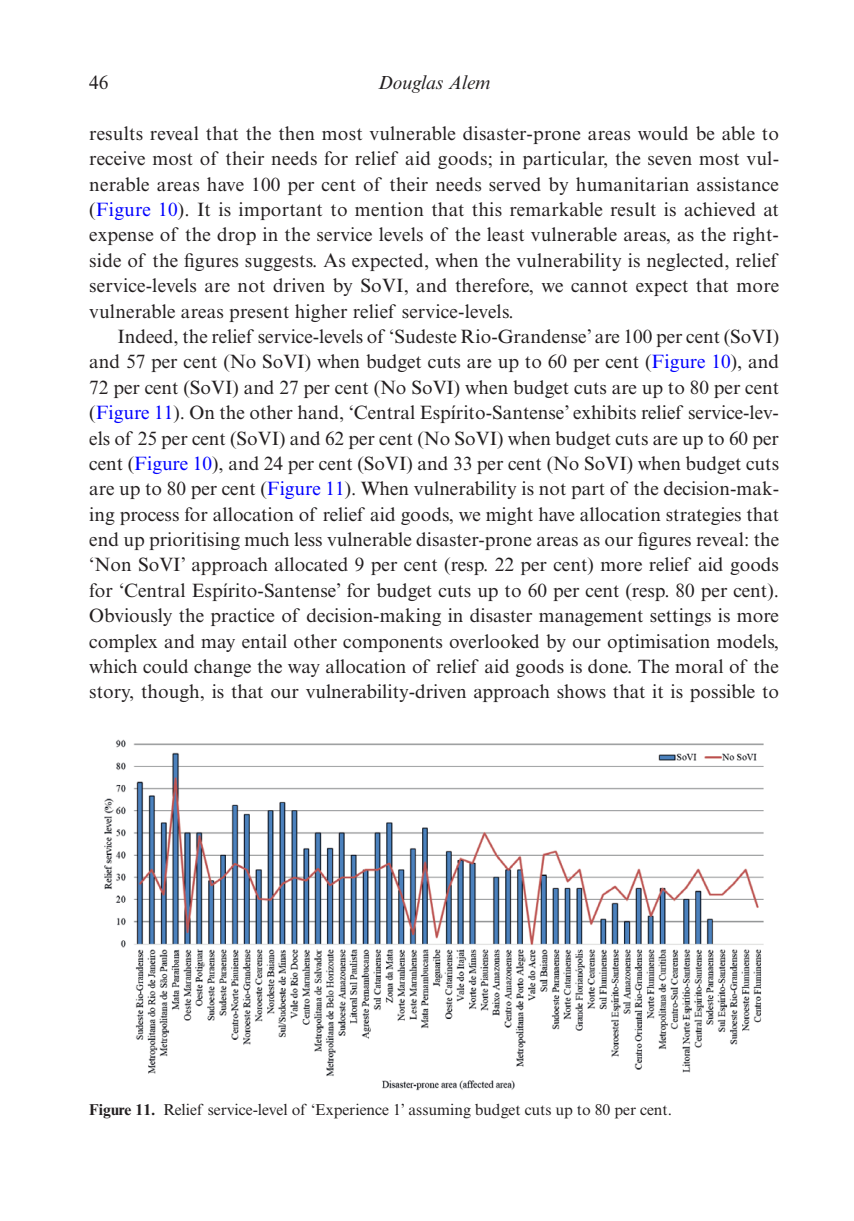
<style>
.page{position:relative;width:854px;height:1221px;background:#fff}
.page>*{position:absolute;margin:0;border:0;box-sizing:border-box;transform-origin:0 0}
.t1{font:19.25px/25.4px "Times New Roman MT Std";color:#231f20;text-align:justify}
.t2{font:italic 19.25px "Times New Roman MT Std";color:#231f20}
.t3{font:15.75px "Times New Roman MT Std";color:#231f20}
.s1{color:#00f}
.s2{font-weight:700}
</style>
<div class="page">
<img style="left:104px;top:739px;width:660px;height:352px">
<p class="t1" style="left:89px;top:70px;width:21px">46</p>
<p class="t2" style="left:378px;top:72px;width:114px">Douglas Alem</p>
<p class="t1" style="left:89px;top:121px;width:691px">results reveal that the then most vulnerable disaster-prone areas would be able to receive most of their needs for relief aid goods; in particular, the seven most vul&shy;nerable areas have 100 per cent of their needs served by humanitarian assistance (<span class="s1">Figure 10</span>). It is important to mention that this remarkable result is achieved at expense of the drop in the service levels of the least vulnerable areas, as the right&shy;side of the figures suggests. As expected, when the vulnerability is neglected, relief service-levels are not driven by SoVI, and therefore, we cannot expect that more vulnerable areas present higher relief service-levels.</p>
<p class="t1" style="left:89px;top:324px;width:691px;text-indent:28px">Indeed, the relief service-levels of ‘Sudeste Rio-Grandense’ are 100 per cent (SoVI) and 57 per cent (No SoVI) when budget cuts are up to 60 per cent (<span class="s1">Figure 10</span>), and 72 per cent (SoVI) and 27 per cent (No SoVI) when budget cuts are up to 80 per cent (<span class="s1">Figure 11</span>). On the other hand, ‘Central Espírito-Santense’ exhibits relief service-lev&shy;els of 25 per cent (SoVI) and 62 per cent (No SoVI) when budget cuts are up to 60 per cent (<span class="s1">Figure 10</span>), and 24 per cent (SoVI) and 33 per cent (No SoVI) when budget cuts are up to 80 per cent (<span class="s1">Figure 11</span>). When vulnerability is not part of the decision-mak&shy;ing process for allocation of relief aid goods, we might have allocation strategies that end up prioritising much less vulnerable disaster-prone areas as our figures reveal: the ‘Non SoVI’ approach allocated 9 per cent (resp. 22 per cent) more relief aid goods for ‘Central Espírito-Santense’ for budget cuts up to 60 per cent (resp. 80 per cent).<br>Obviously the practice of decision-making in disaster management settings is more complex and may entail other components overlooked by our optimisation models, which could change the way allocation of relief aid goods is done. The moral of the story, though, is that our vulnerability-driven approach shows that it is possible to</p>
<p class="t3" style="left:89px;top:1100px;width:584px"><span class="s2">Figure 11.</span> Relief service-level of ‘Experience 1’ assuming budget cuts up to 80 per cent.</p>
</div>
